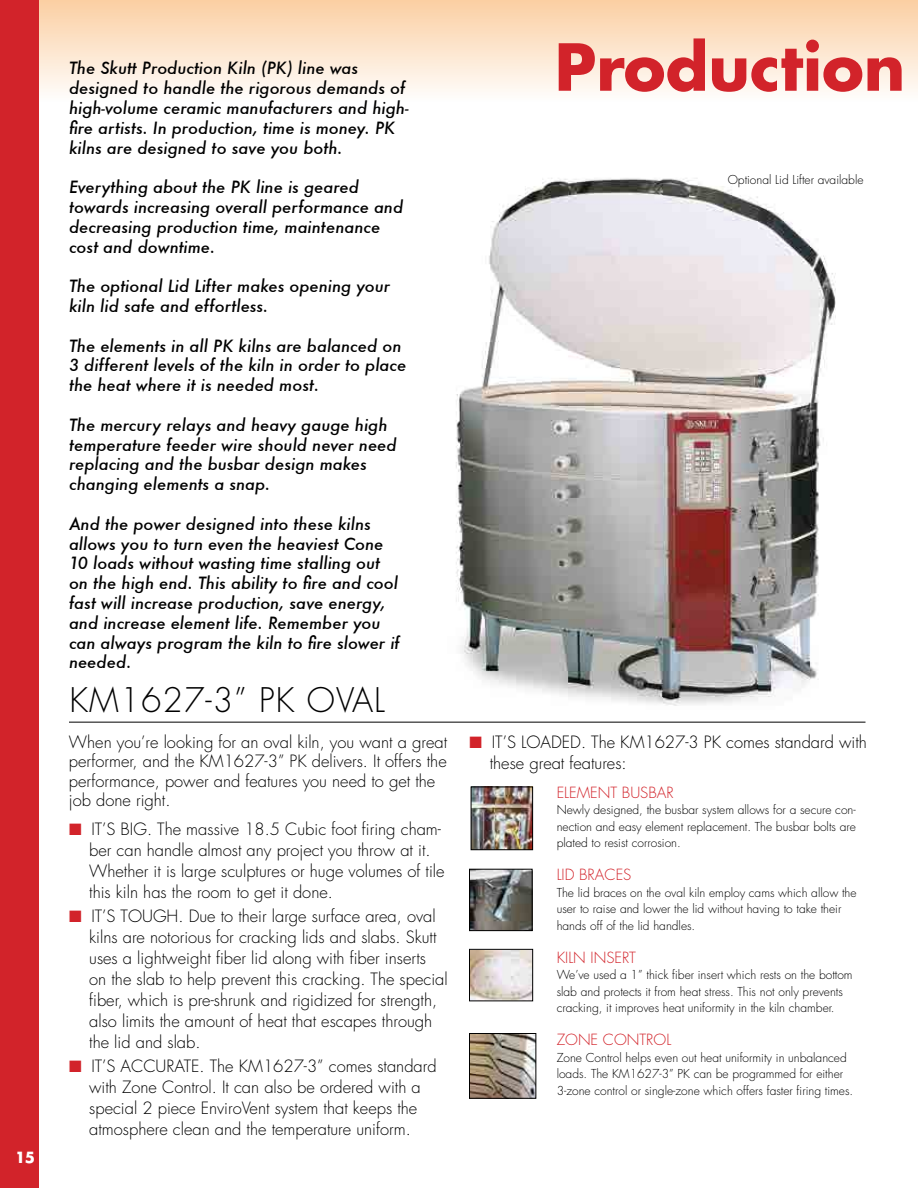
<style>
.page{position:relative;width:918px;height:1188px;background:#fff}
.page>*{position:absolute;margin:0;border:0;box-sizing:border-box;transform-origin:0 0}
.t1{font:700 63px "Futura";color:#d2232a}
.t2{font:300 33px "Futura";letter-spacing:.03em;color:#000}
.t3{font:italic 500 16.5px/19.8px "Futura";color:#000}
.t4{font:300 16.5px/21px "Futura";color:#000}
.t5{font:300 15px "Futura";color:#d2232a}
.t6{font:700 15px "Futura";color:#fff}
.t7{font:300 12px/16.5px "Futura";color:#000}
</style>
<div class="page">
<div style="left:0;top:0;width:918px;height:138px;background:linear-gradient(to bottom,#fbd2a8,#fff)"></div>
<img style="left:456px;top:178px;width:380px;height:528px">
<hr style="left:69px;top:722px;width:797px;height:1px;background:#000">
<img style="left:473px;top:789px;width:58px;height:59px">
<div style="left:471px;top:787px;width:62px;height:63px;border:1px solid #000"></div>
<img style="left:471px;top:871px;width:59px;height:58px">
<div style="left:469px;top:869px;width:63px;height:62px;border:1px solid #000"></div>
<img style="left:471px;top:951px;width:60px;height:48px">
<div style="left:469px;top:949px;width:64px;height:52px;border:1px solid #000"></div>
<img style="left:471px;top:1035px;width:63px;height:61px">
<div style="left:469px;top:1033px;width:67px;height:65px;border:1px solid #000"></div>
<div style="left:0;top:0;width:39px;height:1188px;background:#d2232a"></div>
<p class="t6" style="left:15px;top:1147px;width:22px">15</p>
<p class="t3" style="left:69px;top:58px;width:341px">The Skutt Production Kiln (PK) line was designed to handle the rigorous demands of high-volume ceramic manufacturers and high&shy;fire artists. In production, time is money. PK kilns are designed to save you both.</p>
<p class="t3" style="left:69px;top:177px;width:336px">Everything about the PK line is geared towards increasing overall performance and decreasing production time, maintenance cost and downtime.</p>
<p class="t3" style="left:69px;top:276px;width:323px">The optional Lid Lifter makes opening your kiln lid safe and effortless.</p>
<p class="t3" style="left:69px;top:335px;width:339px">The elements in all PK kilns are balanced on<br>3 different levels of the kiln in order to place the heat where it is needed most.</p>
<p class="t3" style="left:69px;top:415px;width:329px">The mercury relays and heavy gauge high temperature feeder wire should never need replacing and the busbar design makes changing elements a snap.</p>
<p class="t3" style="left:69px;top:514px;width:332px">And the power designed into these kilns allows you to turn even the heaviest Cone 10 loads without wasting time stalling out on the high end. This ability to fire and cool fast will increase production, save energy, and increase element life. Remember you can always program the kiln to fire slower if needed.</p>
<h2 class="t2" style="left:69px;top:680px;width:317px">KM1627-3” PK OVAL</h2>
<p class="t4" style="left:69px;top:732px;width:380px;line-height:19.5px">When you’re looking for an oval kiln, you want a great performer, and the KM1627-3” PK delivers. It offers the performance, power and features you need to get the job done right.</p>
<p class="t4" style="left:89px;top:819px;width:357px">IT’S BIG. The massive 18.5 Cubic foot firing cham&shy;ber can handle almost any project you throw at it.<br>Whether it is large sculptures or huge volumes of tile this kiln has the room to get it done.</p>
<p class="t4" style="left:89px;top:906px;width:360px">IT’S TOUGH. Due to their large surface area, oval kilns are notorious for cracking lids and slabs. Skutt uses a lightweight fiber lid along with fiber inserts<br>on the slab to help prevent this cracking. The special fiber, which is pre-shrunk and rigidized for strength, also limits the amount of heat that escapes through the lid and slab.</p>
<p class="t4" style="left:89px;top:1056px;width:349px">IT’S ACCURATE. The KM1627-3” comes standard with Zone Control. It can also be ordered with a special 2 piece EnviroVent system that keeps the atmosphere clean and the temperature uniform.</p>
<h1 class="t1" style="left:555px;top:25px;width:352px">Production</h1>
<p class="t7" style="left:728px;top:172px;width:137px">Optional Lid Lifter available</p>
<p class="t4" style="left:490px;top:732px;width:379px">IT’S LOADED. The KM1627-3 PK comes standard with these great features:</p>
<p class="t5" style="left:557px;top:783px;width:119px">ELEMENT BUSBAR</p>
<p class="t7" style="left:557px;top:802px;width:301px;text-align:justify">Newly designed, the busbar system allows for a secure con&shy;nection and easy element replacement. The busbar bolts are plated to resist corrosion.</p>
<p class="t5" style="left:557px;top:865px;width:76px">LID BRACES</p>
<p class="t7" style="left:557px;top:884px;width:301px">The lid braces on the oval kiln employ cams which allow the user to raise and lower the lid without having to take their hands off of the lid handles.</p>
<p class="t5" style="left:557px;top:948px;width:81px">KILN INSERT</p>
<p class="t7" style="left:557px;top:967px;width:297px">We’ve used a 1” thick fiber insert which rests on the bottom slab and protects it from heat stress. This not only prevents cracking, it improves heat uniformity in the kiln chamber.</p>
<p class="t5" style="left:557px;top:1030px;width:116px">ZONE CONTROL</p>
<p class="t7" style="left:557px;top:1049px;width:298px">Zone Control helps even out heat uniformity in unbalanced loads. The KM1627-3” PK can be programmed for either<br>3-zone control or single-zone which offers faster firing times.</p>
</div>
